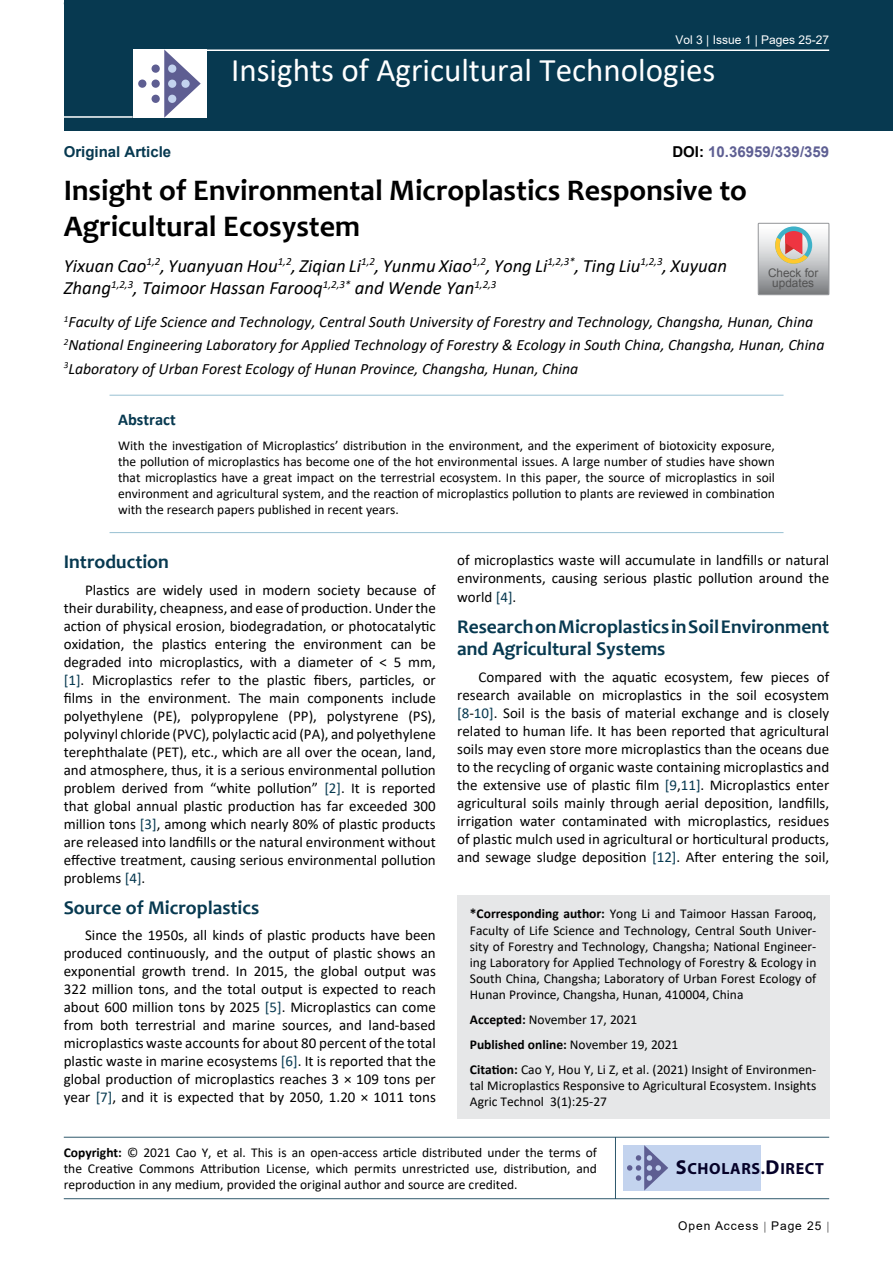
<style>
.page{position:relative;width:893px;height:1263px;background:#fff}
.page>*{position:absolute;margin:0;border:0;box-sizing:border-box;transform-origin:0 0}
.t1{font:33px "Calibri";color:#fff}
.t2{font:700 30px/36px "Candara";color:#000}
.t3{font:700 19.5px/22.5px "Candara";color:#073950}
.t4{font:italic 18.75px/22.5px "Calibri";color:#000}
.t5{font:700 16.5px "Calibri";color:#073950}
.t6{font:700 16.2px "Myriad Pro";letter-spacing:.04em;color:#050128}
.t7{font:italic 15.75px/23.1px "Calibri";color:#000}
.t8{font:15px/18px "Calibri";color:#000;text-align:justify}
.t9{font:700 15px "Arial";color:#5e5f93}
.t10{font:700 15px "Arial";color:#073950}
.t11{font:13.5px/16.2px "Calibri";color:#000;text-align:justify}
.t12{font:12px "Arial";color:#fff}
.t13{font:12px "Arial";letter-spacing:.08em;color:#000}
.t14{font:11.85px/10.2px "Arial";color:#535353;text-align:center}
.s1{color:#000}
.s2{color:#073950}
.s3{font-weight:700}
.s4{font-size:20.25px}
</style>
<div class="page">
<div style="left:64px;top:0;width:829px;height:131px;background:#073950"></div>
<div style="left:457px;top:895px;width:372px;height:224px;background:#e6e7e8"></div>
<hr style="left:64px;top:1137px;width:765px;height:1px;background:#073950">
<hr style="left:64px;top:1198px;width:765px;height:1px;background:#073950">
<hr style="left:615px;top:1137px;width:1px;height:62px;background:#073950">
<hr style="left:204px;top:49px;width:625px;height:2px;background:#fff">
<hr style="left:64px;top:116px;width:69px;height:2px;background:#fff">
<div style="left:133px;top:49px;width:74px;height:69px;background:#fff"></div>
<svg style="left:164px;top:49px;width:37px;height:69px"></svg>
<div style="left:152px;top:65px;width:8px;height:8px;background:#5e5e92;border-radius:50%"></div>
<div style="left:138px;top:80px;width:8px;height:8px;background:#5e5e92;border-radius:50%"></div>
<div style="left:152px;top:80px;width:8px;height:8px;background:#5e5e92;border-radius:50%"></div>
<div style="left:168px;top:80px;width:8px;height:8px;background:#c3d3ee;border-radius:50%"></div>
<div style="left:181px;top:80px;width:9px;height:8px;background:#c3d3ee;border-radius:50%"></div>
<div style="left:168px;top:95px;width:8px;height:8px;background:#c3d3ee;border-radius:50%"></div>
<div style="left:168px;top:65px;width:8px;height:8px;background:#c3d3ee;border-radius:50%"></div>
<div style="left:152px;top:95px;width:8px;height:8px;background:#5e5e92;border-radius:50%"></div>
<div style="left:623px;top:1145px;width:138px;height:45px;background:#c3d3ee"></div>
<svg style="left:627px;top:1145px;width:41px;height:45px"></svg>
<hr style="left:110px;top:395px;width:673px;height:1px;background:#98c0d2">
<hr style="left:110px;top:532px;width:673px;height:1px;background:#98c0d2">
<svg style="left:758px;top:223px;width:71px;height:72px;background:#bdb6b3"></svg>
<p class="t12" style="left:675px;top:31px;width:155px">Vol 3 | Issue 1 | Pages 25-27</p>
<h1 class="t1" style="left:231px;top:47px;width:486px">Insights of Agricultural Technologies</h1>
<p class="t9" style="left:672px;top:141px;width:158px"><span class="s1">DOI:</span> 10.36959/339/359</p>
<h2 class="t2" style="left:64px;top:172px;width:685px">Insight of Environmental Microplastics Responsive to<br>Agricultural Ecosystem</h2>
<p class="t4" style="left:64px;top:253px;width:665px">Yixuan Cao<sup>1,2</sup>, Yuanyuan Hou<sup>1,2</sup>, Ziqian Li<sup>1,2</sup>, Yunmu Xiao<sup>1,2</sup>, Yong Li<sup>1,2,3*</sup>, Ting Liu<sup>1,2,3</sup>, Xuyuan<br>Zhang<sup>1,2,3</sup>, Taimoor Hassan Farooq<sup>1,2,3*</sup> and Wende Yan<sup>1,2,3</sup></p>
<p class="t7" style="left:64px;top:310px;width:762px"><sup>1</sup>Faculty of Life Science and Technology, Central South University of Forestry and Technology, Changsha, Hunan, China<br><sup>2</sup>National Engineering Laboratory for Applied Technology of Forestry &amp; Ecology in South China, Changsha, Hunan, China<br><sup>3</sup>Laboratory of Urban Forest Ecology of Hunan Province, Changsha, Hunan, China</p>
<p class="t10" style="left:64px;top:141px;width:109px">Original Article</p>
<p class="t14" style="left:768px;top:267px;width:52px">Check for updates</p>
<p class="t5" style="left:118px;top:408px;width:59px">Abstract</p>
<p class="t11" style="left:118px;top:437px;width:658px">With the investigation of Microplastics’ distribution in the environment, and the experiment of biotoxicity exposure, the pollution of microplastics has become one of the hot environmental issues. A large number of studies have shown that microplastics have a great impact on the terrestrial ecosystem. In this paper, the source of microplastics in soil environment and agricultural system, and the reaction of microplastics pollution to plants are reviewed in combination with the research papers published in recent years.</p>
<h3 class="t3" style="left:64px;top:550px;width:107px">Introduction</h3>
<p class="t8" style="left:64px;top:580px;width:374px;text-indent:21px">Plastics are widely used in modern society because of their durability, cheapness, and ease of production. Under the action of physical erosion, biodegradation, or photocatalytic oxidation, the plastics entering the environment can be degraded into microplastics, with a diameter of &lt; 5 mm, <span class="s2">[1]</span>. Microplastics refer to the plastic fibers, particles, or films in the environment. The main components include polyethylene (PE), polypropylene (PP), polystyrene (PS), polyvinyl chloride (PVC), polylactic acid (PA), and polyethylene terephthalate (PET), etc., which are all over the ocean, land, and atmosphere, thus, it is a serious environmental pollution problem derived from “white pollution” <span class="s2">[2]</span>. It is reported that global annual plastic production has far exceeded 300 million tons <span class="s2">[3]</span>, among which nearly 80% of plastic products are released into landfills or the natural environment without effective treatment, causing serious environmental pollution problems <span class="s2">[4]</span>.</p>
<h3 class="t3" style="left:64px;top:896px;width:197px">Source of Microplastics</h3>
<p class="t8" style="left:64px;top:926px;width:374px;text-indent:21px">Since the 1950s, all kinds of plastic products have been produced continuously, and the output of plastic shows an exponential growth trend. In 2015, the global output was 322 million tons, and the total output is expected to reach about 600 million tons by 2025 <span class="s2">[5]</span>. Microplastics can come from both terrestrial and marine sources, and land-based microplastics waste accounts for about 80 percent of the total plastic waste in marine ecosystems <span class="s2">[6]</span>. It is reported that the global production of microplastics reaches 3 × 109 tons per year <span class="s2">[7]</span>, and it is expected that by 2050, 1.20 × 1011 tons</p>
<p class="t8" style="left:457px;top:551px;width:374px">of microplastics waste will accumulate in landfills or natural environments, causing serious plastic pollution around the world <span class="s2">[4]</span>.</p>
<h3 class="t3" style="left:457px;top:615px;width:374px">Research on Microplastics in Soil Environment and Agricultural Systems</h3>
<p class="t8" style="left:457px;top:667px;width:374px;text-indent:21px">Compared with the aquatic ecosystem, few pieces of research available on microplastics in the soil ecosystem <span class="s2">[8</span>-<span class="s2">10]</span>. Soil is the basis of material exchange and is closely related to human life. It has been reported that agricultural soils may even store more microplastics than the oceans due to the recycling of organic waste containing microplastics and the extensive use of plastic film <span class="s2">[9</span>,<span class="s2">11]</span>. Microplastics enter agricultural soils mainly through aerial deposition, landfills, irrigation water contaminated with microplastics, residues of plastic mulch used in agricultural or horticultural products, and sewage sludge deposition <span class="s2">[12]</span>. After entering the soil,</p>
<p class="t11" style="left:470px;top:905px;width:348px"><span class="s3">*Corresponding author:</span> Yong Li and Taimoor Hassan Farooq, Faculty of Life Science and Technology, Central South Univer&shy;sity of Forestry and Technology, Changsha; National Engineer&shy;ing Laboratory for Applied Technology of Forestry &amp; Ecology in South China, Changsha; Laboratory of Urban Forest Ecology of Hunan Province, Changsha, Hunan, 410004, China</p>
<p class="t11" style="left:470px;top:1007px;width:348px;line-height:24.8px;text-align:left"><span class="s3">Accepted:</span> November 17, 2021<br><span class="s3">Published online:</span> November 19, 2021<br><span class="s3">Citation:</span> Cao Y, Hou Y, Li Z, et al. (2021) Insight of Environmen-</p>
<p class="t11" style="left:470px;top:1077px;width:348px">tal Microplastics Responsive to Agricultural Ecosystem. Insights<br>Agric Technol 3(1):25-27</p>
<p class="t11" style="left:64px;top:1144px;width:535px"><span class="s3">Copyright:</span> © 2021 Cao Y, et al. This is an open-access article distributed under the terms of the Creative Commons Attribution License, which permits unrestricted use, distribution, and reproduction in any medium, provided the original author and source are credited.</p>
<p class="t6" style="left:676px;top:1158px;width:150px"><span class="s4">S</span>CHOLARS.<span class="s4">D</span>IRECT</p>
<p class="t13" style="left:678px;top:1217px;width:145px">Open Access Page 25</p>
</div>
